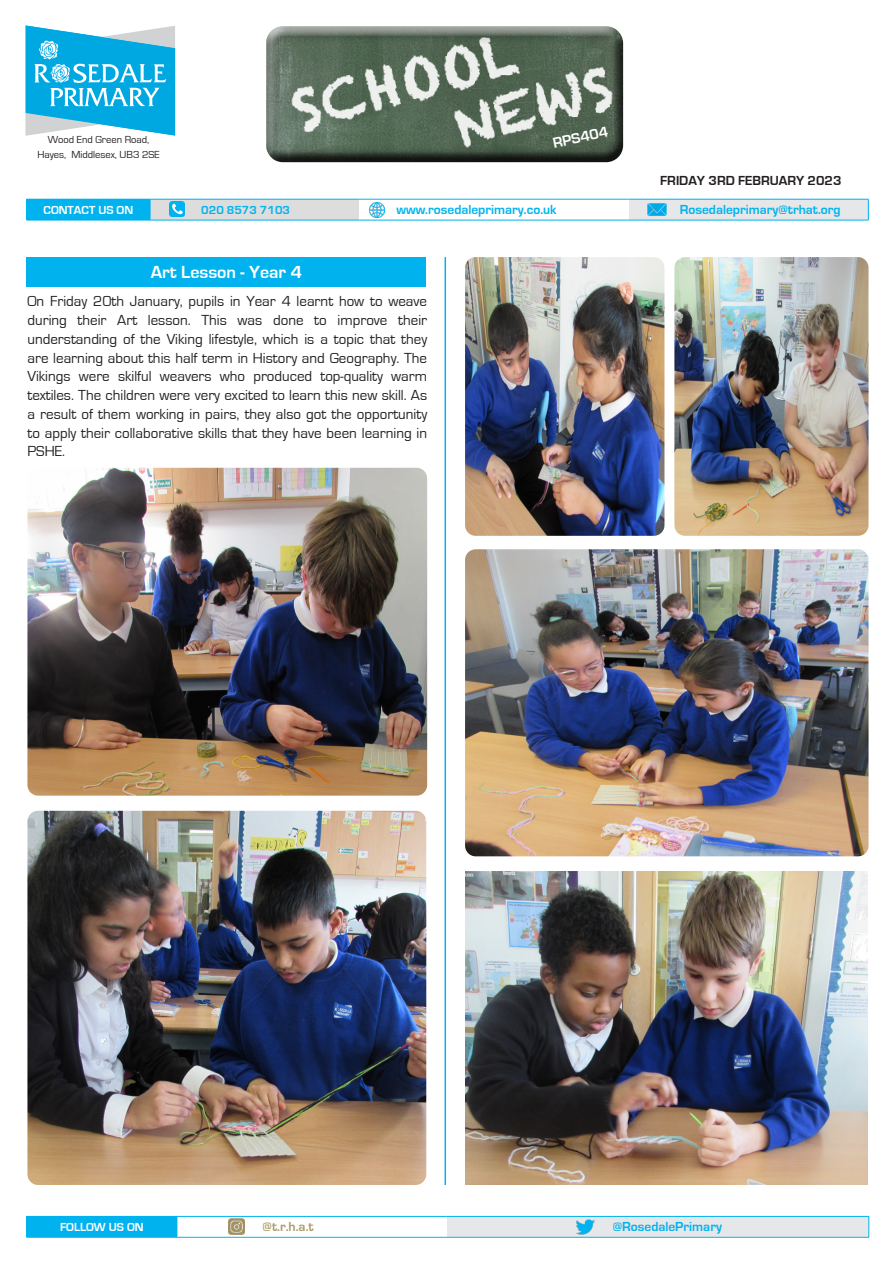
<style>
.page{position:relative;width:893px;height:1263px;background:#fff}
.page>*{position:absolute;margin:0;border:0;box-sizing:border-box;transform-origin:0 0}
.t1{font:700 18px "Eurostile";color:#fff}
.t2{font:15px/18.8px "Eurostile";color:#231f20;text-align:justify}
.t3{font:700 15px "Eurostile";color:#fff}
.t4{font:700 13.5px "Eurostile";color:#00b3ee}
.t5{font:700 13.5px "Eurostile";color:#231f20}
.t6{font:700 13.5px "Eurostile";color:#ab9a6c}
.t7{font:700 12px "Eurostile";color:#fff}
.t8{font:700 12px "Eurostile";color:#00b3ee}
.t9{font:10.5px/15px "Eurostile";color:#231f20;text-align:center}
</style>
<div class="page">
<div style="left:263px;top:23px;width:360px;height:129px;background:#fff;opacity:.75"></div>
<div style="left:263px;top:30px;width:360px;height:133px;background:#231f20;opacity:.75"></div>
<hr style="left:445px;top:257px;width:1px;height:928px;background:#00b3ee">
<div style="left:27px;top:1216px;width:150px;height:21px;background:#00b3ee"></div>
<div style="left:447px;top:1216px;width:422px;height:21px;background:#e6e7e9"></div>
<hr style="left:177px;top:1216px;width:270px;height:1px;background:#00b3ee">
<hr style="left:177px;top:1237px;width:270px;height:1px;background:#00b3ee">
<svg style="left:177px;top:1216px;width:1px;height:21px"></svg>
<hr style="left:27px;top:1237px;width:150px;height:1px;background:#00b3ee">
<hr style="left:447px;top:1216px;width:422px;height:1px;background:#00b3ee">
<svg style="left:869px;top:1216px;width:1px;height:21px"></svg>
<hr style="left:447px;top:1237px;width:422px;height:1px;background:#00b3ee">
<svg style="left:26px;top:26px;width:149px;height:110px"></svg>
<img style="left:229px;top:1218px;width:16px;height:16px">
<img style="left:577px;top:1219px;width:17px;height:16px">
<div style="left:27px;top:199px;width:123px;height:21px;background:#00b3ee"></div>
<div style="left:150px;top:199px;width:208px;height:21px;background:#ddd"></div>
<div style="left:629px;top:199px;width:239px;height:21px;background:#e6e7e9"></div>
<hr style="left:358px;top:199px;width:271px;height:1px;background:#00b3ee">
<hr style="left:358px;top:220px;width:271px;height:1px;background:#00b3ee">
<hr style="left:629px;top:199px;width:239px;height:1px;background:#00b3ee">
<svg style="left:868px;top:199px;width:1px;height:21px"></svg>
<hr style="left:629px;top:220px;width:239px;height:1px;background:#00b3ee">
<hr style="left:150px;top:199px;width:208px;height:1px;background:#00b3ee">
<hr style="left:150px;top:220px;width:208px;height:1px;background:#00b3ee">
<svg style="left:150px;top:199px;width:1px;height:21px"></svg>
<hr style="left:27px;top:220px;width:123px;height:1px;background:#00b3ee">
<img style="left:647px;top:203px;width:19px;height:13px">
<img style="left:370px;top:202px;width:14px;height:15px">
<img style="left:170px;top:201px;width:15px;height:15px">
<div style="left:27px;top:257px;width:399px;height:30px;background:#00b3ee"></div>
<img style="left:27px;top:811px;width:399px;height:374px">
<img style="left:27px;top:468px;width:400px;height:328px">
<img style="left:465px;top:257px;width:199px;height:279px">
<img style="left:674px;top:257px;width:194px;height:279px">
<img style="left:465px;top:549px;width:403px;height:307px">
<img style="left:465px;top:872px;width:402px;height:313px">
<p class="t9" style="left:37px;top:132px;width:124px">Wood End Green Road,<br>Hayes, Middlesex, UB3 2SE</p>
<p class="t3" style="left:551px;top:135px;width:58px;rotate:-12deg">RPS404</p>
<p class="t5" style="left:660px;top:173px;width:183px">FRIDAY 3RD FEBRUARY 2023</p>
<p class="t7" style="left:44px;top:203px;width:91px">CONTACT US ON</p>
<p class="t8" style="left:201px;top:203px;width:90px">020 8573 7103</p>
<p class="t4" style="left:396px;top:202px;width:162px">www.rosedaleprimary.co.uk</p>
<p class="t4" style="left:680px;top:202px;width:163px">Rosedaleprimary@trhat.org</p>
<p class="t1" style="left:151px;top:262px;width:153px">Art Lesson - Year 4</p>
<p class="t2" style="left:27px;top:292px;width:401px">On Friday 20th January, pupils in Year 4 learnt how to weave during their Art lesson. This was done to improve their understanding of the Viking lifestyle, which is a topic that they are learning about this half term in History and Geography. The Vikings were skilful weavers who produced top-quality warm textiles. The children were very excited to learn this new skill. As a result of them working in pairs, they also got the opportunity to apply their collaborative skills that they have been learning in PSHE.</p>
<p class="t7" style="left:60px;top:1220px;width:85px">FOLLOW US ON</p>
<p class="t6" style="left:263px;top:1219px;width:53px">@t.r.h.a.t</p>
<p class="t4" style="left:613px;top:1219px;width:111px">@RosedalePrimary</p>
</div>
